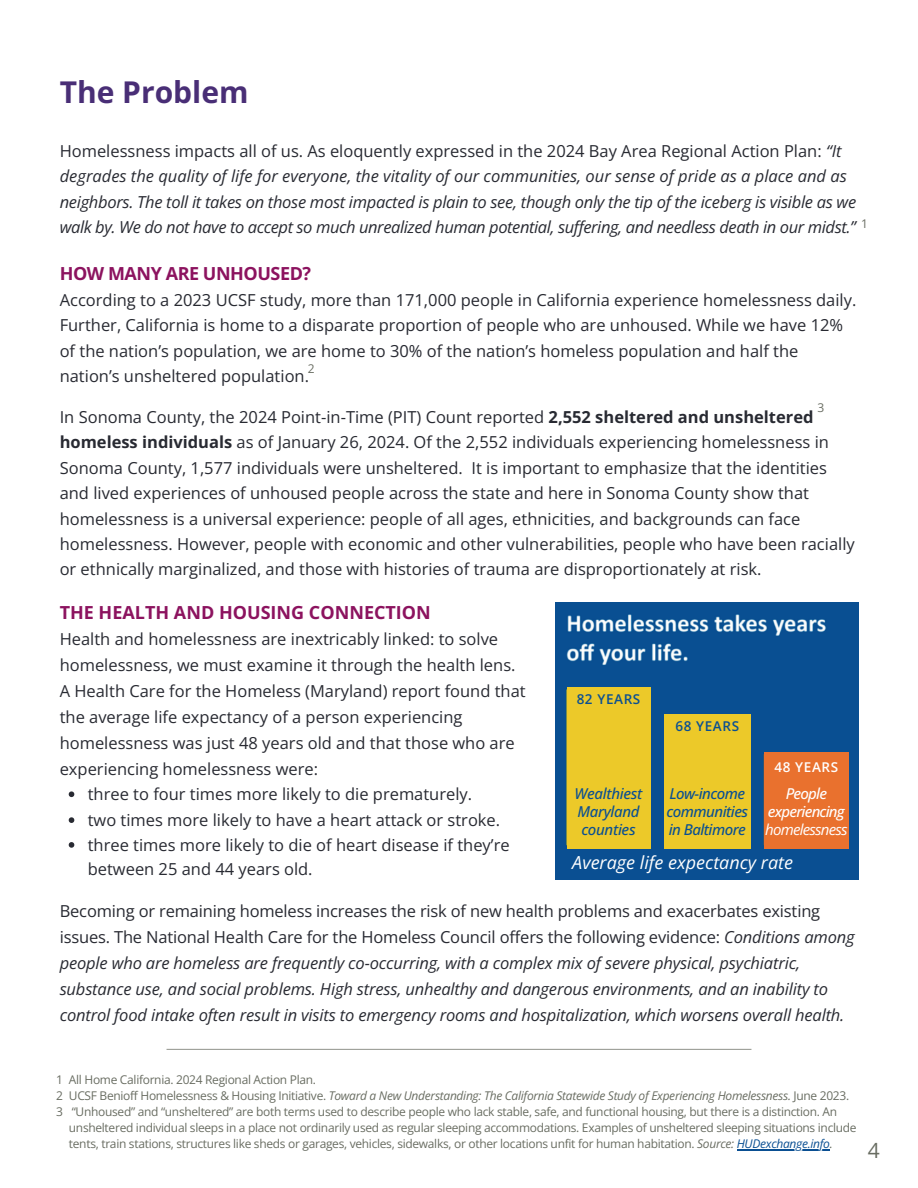
<style>
.page{position:relative;width:918px;height:1188px;background:#fff}
.page>*{position:absolute;margin:0;border:0;box-sizing:border-box;transform-origin:0 0}
.t1{font:700 30px "Open Sans";color:#492e76}
.t2{font:21px "Open Sans";color:#696d62}
.t3{font:700 18px "Open Sans";color:#8c135f}
.t4{font:italic 18px "Open Sans";color:#fff}
.t5{font:700 18px "Open Sans";letter-spacing:-.025em;color:#8c135f}
.t6{font:16.5px/25.3px "Open Sans";color:#282a32}
.t7{font:italic 16.5px/26px "Open Sans";letter-spacing:-.01em;color:#282a32}
.t8{font:italic 500 15px/18px "Open Sans";letter-spacing:-.035em;color:#0a4f92}
.t9{font:italic 500 15px/18px "Open Sans";letter-spacing:-.05em;color:#fff;text-align:center}
.t10{font:italic 15px "Open Sans";letter-spacing:-.05em;color:#fff}
.t11{font:600 13.5px "Open Sans";letter-spacing:.045em;color:#0a4f92}
.t12{font:600 13.5px "Open Sans";letter-spacing:.045em;color:#fff}
.t13{font:12px/16px "Open Sans";letter-spacing:-.025em;color:#696d62}
.s1{font-style:normal}
.s2{font-weight:700}
.s3{font-style:italic}
.s4{font-style:italic;color:#0a4f92}
</style>
<div class="page">
<svg style="left:69px;top:791px;width:5px;height:6px"></svg>
<svg style="left:69px;top:817px;width:5px;height:6px"></svg>
<svg style="left:69px;top:842px;width:5px;height:6px"></svg>
<img style="left:555px;top:603px;width:304px;height:273px">
<div style="left:555px;top:849px;width:303px;height:30px;background:#0a4f92"></div>
<div style="left:764px;top:752px;width:85px;height:97px;background:#e9712e"></div>
<div style="left:664px;top:715px;width:87px;height:134px;background:#ecc929"></div>
<div style="left:567px;top:688px;width:83px;height:161px;background:#ecc929"></div>
<hr style="left:737px;top:1149px;width:93px;height:1px;background:#0a4f92">
<hr style="left:167px;top:1049px;width:584px;height:1px;background:#696d62">
<h1 class="t1" style="left:60px;top:71px;width:190px">The Problem</h1>
<p class="t7" style="left:60px;top:138px;width:798px;line-height:25.3px"><span class="s1">Homelessness impacts all of us. As eloquently expressed in the 2024 Bay Area Regional Action Plan:</span> “It degrades the quality of life for everyone, the vitality of our communities, our sense of pride as a place and as neighbors. The toll it takes on those most impacted is plain to see, though only the tip of the iceberg is visible as we walk by. We do not have to accept so much unrealized human potential, suffering, and needless death in our midst.”</p>
<p class="t5" style="left:60px;top:260px;width:253px">HOW MANY ARE UNHOUSED?</p>
<p class="t6" style="left:60px;top:287px;width:798px">According to a 2023 UCSF study, more than 171,000 people in California experience homelessness daily.<br>Further, California is home to a disparate proportion of people who are unhoused. While we have 12% of the nation’s population, we are home to 30% of the nation’s homeless population and half the nation’s unsheltered population.</p>
<p class="t6" style="left:60px;top:404px;width:797px">In Sonoma County, the 2024 Point-in-Time (PIT) Count reported <span class="s2">2,552 sheltered and unsheltered homeless individuals</span> as of January 26, 2024. Of the 2,552 individuals experiencing homelessness in Sonoma County, 1,577 individuals were unsheltered. It is important to emphasize that the identities and lived experiences of unhoused people across the state and here in Sonoma County show that homelessness is a universal experience: people of all ages, ethnicities, and backgrounds can face homelessness. However, people with economic and other vulnerabilities, people who have been racially or ethnically marginalized, and those with histories of trauma are disproportionately at risk.</p>
<p class="t13" style="left:861px;top:215px;width:8px">1</p>
<p class="t13" style="left:308px;top:361px;width:8px">2</p>
<p class="t13" style="left:817px;top:399px;width:8px">3</p>
<p class="t3" style="left:60px;top:600px;width:373px">THE HEALTH AND HOUSING CONNECTION</p>
<p class="t6" style="left:60px;top:626px;width:440px">Health and homelessness are inextricably linked: to solve</p>
<p class="t6" style="left:60px;top:652px;width:457px">homelessness, we must examine it through the health lens.</p>
<p class="t6" style="left:60px;top:678px;width:468px">A Health Care for the Homeless (Maryland) report found that</p>
<p class="t6" style="left:60px;top:704px;width:404px">the average life expectancy of a person experiencing</p>
<p class="t6" style="left:60px;top:730px;width:457px">homelessness was just 48 years old and that those who are</p>
<p class="t6" style="left:60px;top:756px;width:260px">experiencing homelessness were:</p>
<p class="t6" style="left:88px;top:781px;width:386px">three to four times more likely to die prematurely.</p>
<p class="t6" style="left:88px;top:807px;width:414px">two times more likely to have a heart attack or stroke.</p>
<p class="t6" style="left:88px;top:832px;width:423px">three times more likely to die of heart disease if they’re</p>
<p class="t6" style="left:88px;top:856px;width:226px">between 25 and 44 years old.</p>
<p class="t4" style="left:572px;top:850px;width:222px">Average life expectancy rate</p>
<p class="t11" style="left:577px;top:690px;width:65px">82 YEARS</p>
<p class="t11" style="left:675px;top:717px;width:65px">68 YEARS</p>
<p class="t12" style="left:775px;top:757px;width:65px">48 YEARS</p>
<p class="t8" style="left:575px;top:784px;width:69px">Wealthiest<br>Maryland counties</p>
<p class="t9" style="left:768px;top:784px;width:78px">People experiencing</p>
<p class="t10" style="left:765px;top:819px;width:84px">homelessness</p>
<p class="t8" style="left:667px;top:784px;width:83px">Low-income communities in Baltimore</p>
<p class="t7" style="left:60px;top:898px;width:797px"><span class="s1">Becoming or remaining homeless increases the risk of new health problems and exacerbates existing issues. The National Health Care for the Homeless Council offers the following evidence:</span> Conditions among people who are homeless are frequently co-occurring, with a complex mix of severe physical, psychiatric, substance use, and social problems. High stress, unhealthy and dangerous environments, and an inability to control food intake often result in visits to emergency rooms and hospitalization, which worsens overall health.</p>
<p class="t13" style="left:69px;top:1071px;width:789px">All Home California. 2024 Regional Action Plan.<br>UCSF Benioff Homelessness &amp; Housing Initiative. <span class="s3">Toward a New Understanding: The California Statewide Study of Experiencing Homelessness.</span> June 2023. “Unhoused” and “unsheltered” are both terms used to describe people who lack stable, safe, and functional housing, but there is a distinction. An unsheltered individual sleeps in a place not ordinarily used as regular sleeping accommodations. Examples of unsheltered sleeping situations include tents, train stations, structures like sheds or garages, vehicles, sidewalks, or other locations unfit for human habitation. <span class="s3">Source:</span> <span class="s4">HUDexchange.info</span><span class="s3">.</span></p>
<p class="t13" style="left:56px;top:1071px;width:8px;text-align:justify">1<br>2<br>3</p>
<p class="t2" style="left:868px;top:1136px;width:14px">4</p>
</div>
